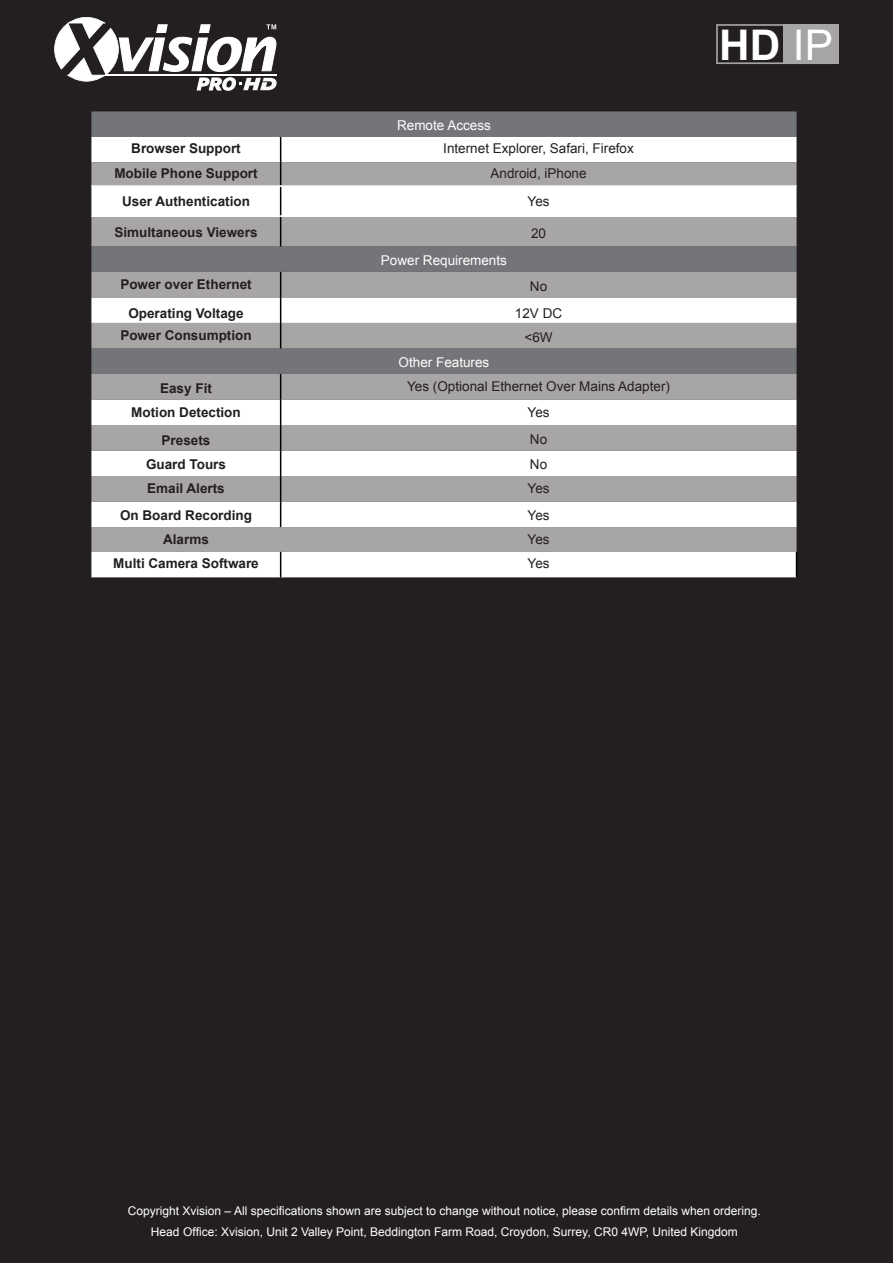
<style>
.page{position:relative;width:893px;height:1263px;background:#231f20}
.page>*{position:absolute;margin:0;border:0;box-sizing:border-box;transform-origin:0 0}
.t1{font:700 42.45px "Arial";color:#fff}
.t2{font:italic 700 16.5px "Verdana";color:#fff}
.t3{font:700 13.5px "Arial";color:#231f20}
.t4{font:13.5px "Arial";color:#231f20}
.t5{font:13.5px "Arial";color:#fff}
.t6{font:12px "Arial";color:#fff}
.s1{font-weight:400}
</style>
<div class="page">
<svg style="left:54px;top:17px;width:223px;height:74px"></svg>
<div style="left:716px;top:24px;width:116px;height:40px;border:2px solid #a7a4a5"></div>
<div style="left:783px;top:24px;width:56px;height:40px;background:#a7a4a5"></div>
<div style="left:91px;top:111px;width:705px;height:26px;background:#747578"></div>
<svg style="left:91px;top:246px;width:705px;height:331px;background:#c4c4c5"></svg>
<svg style="left:91px;top:272px;width:705px;height:229px;background:#bebcbc"></svg>
<svg style="left:280px;top:272px;width:1px;height:76px"></svg>
<svg style="left:280px;top:374px;width:1px;height:153px"></svg>
<svg style="left:91px;top:137px;width:705px;height:109px;background:#d4d3d3"></svg>
<svg style="left:280px;top:552px;width:1px;height:25px"></svg>
<svg style="left:796px;top:552px;width:1px;height:25px"></svg>
<p class="t2" style="left:197px;top:72px;width:41px">PRO</p>
<p class="t5" style="left:397px;top:117px;width:95px">Remote Access</p>
<p class="t3" style="left:131px;top:139px;width:111px">Browser Support</p>
<p class="t4" style="left:443px;top:139px;width:192px">Internet Explorer, Safari, Firefox</p>
<p class="t3" style="left:114px;top:165px;width:145px">Mobile Phone Support</p>
<p class="t4" style="left:491px;top:165px;width:98px">Android, iPhone</p>
<p class="t3" style="left:122px;top:193px;width:129px">User Authentication</p>
<p class="t4" style="left:528px;top:193px;width:24px">Yes</p>
<p class="t3" style="left:114px;top:223px;width:145px">Simultaneous Viewers</p>
<p class="t4" style="left:531px;top:224px;width:17px">20</p>
<p class="t5" style="left:381px;top:252px;width:128px">Power Requirements</p>
<p class="t3" style="left:120px;top:275px;width:133px">Power over Ethernet</p>
<p class="t4" style="left:530px;top:277px;width:19px">No</p>
<p class="t3" style="left:128px;top:304px;width:117px">Operating Voltage</p>
<p class="t4" style="left:515px;top:304px;width:49px">12V DC</p>
<p class="t3" style="left:120px;top:326px;width:133px">Power Consumption</p>
<p class="t4" style="left:524px;top:328px;width:30px">&lt;6W</p>
<p class="t5" style="left:399px;top:354px;width:92px">Other Features</p>
<p class="t3" style="left:160px;top:379px;width:53px">Easy Fit</p>
<p class="t4" style="left:407px;top:378px;width:264px">Yes (Optional Ethernet Over Mains Adapter)</p>
<p class="t3" style="left:131px;top:403px;width:111px">Motion Detection</p>
<p class="t4" style="left:528px;top:403px;width:24px">Yes</p>
<p class="t3" style="left:162px;top:432px;width:50px">Presets</p>
<p class="t4" style="left:530px;top:430px;width:19px">No</p>
<p class="t3" style="left:146px;top:456px;width:82px">Guard Tours</p>
<p class="t4" style="left:530px;top:456px;width:19px">No</p>
<p class="t3" style="left:147px;top:480px;width:79px">Email Alerts</p>
<p class="t4" style="left:528px;top:480px;width:24px">Yes</p>
<p class="t3" style="left:120px;top:507px;width:134px">On Board Recording</p>
<p class="t4" style="left:528px;top:507px;width:24px">Yes</p>
<p class="t3" style="left:163px;top:531px;width:47px">Alarms</p>
<p class="t4" style="left:528px;top:531px;width:24px">Yes</p>
<p class="t3" style="left:113px;top:554px;width:147px">Multi Camera Software</p>
<p class="t4" style="left:528px;top:554px;width:24px">Yes</p>
<p class="t1" style="left:719px;top:16px;width:115px">HD <span class="s1">IP</span></p>
<p class="t6" style="left:128px;top:1202px;width:634px">Copyright Xvision – All specifications shown are subject to change without notice, please confirm details when ordering.</p>
<p class="t6" style="left:151px;top:1224px;width:588px">Head Office: Xvision, Unit 2 Valley Point, Beddington Farm Road, Croydon, Surrey, CR0 4WP, United Kingdom</p>
</div>
